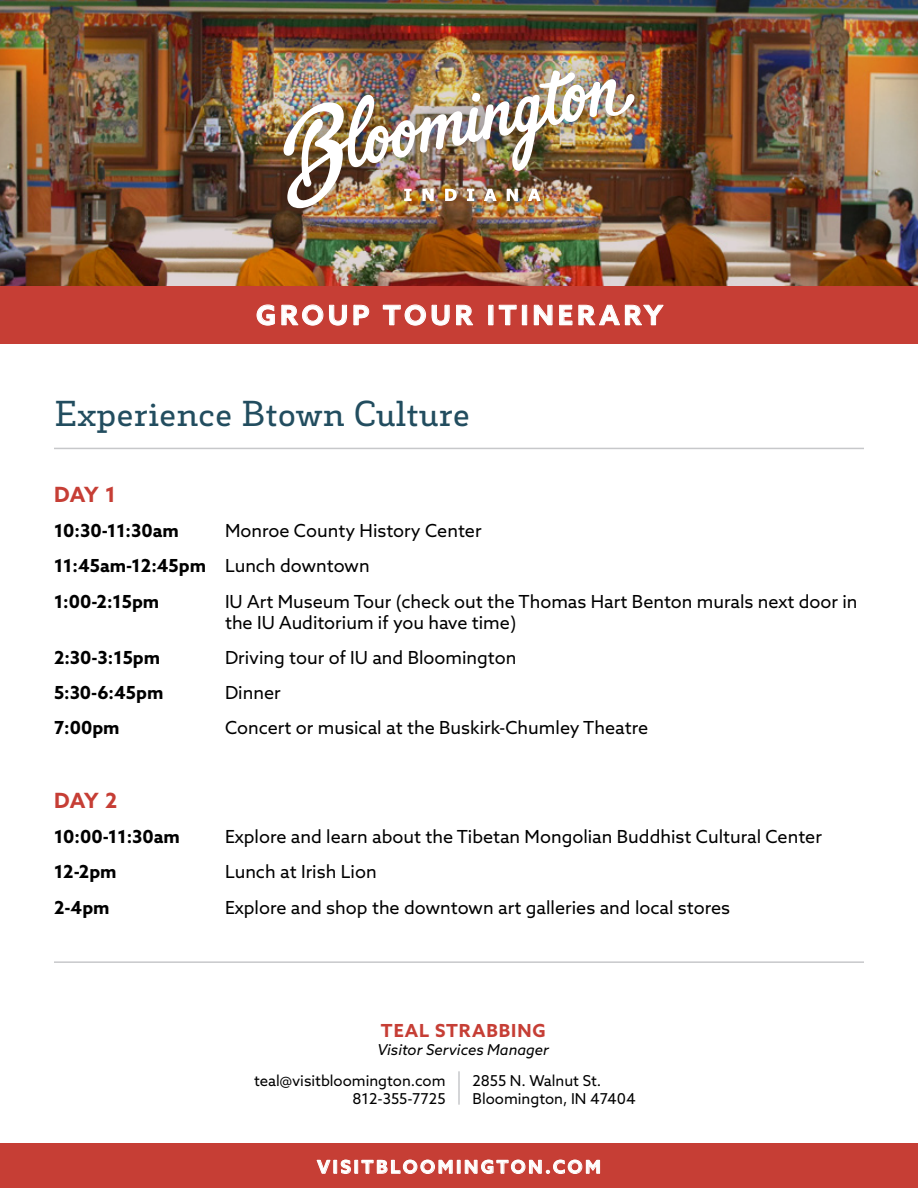
<style>
.page{position:relative;width:918px;height:1188px;background:#fff}
.page>*{position:absolute;margin:0;border:0;box-sizing:border-box;transform-origin:0 0}
.t1{font:600 34.5px "Decour";color:#224d5f}
.t2{font:700 27px "Azo Sans";letter-spacing:.15em;color:#fff}
.t3{font:700 21px "Azo Sans";letter-spacing:-.025em;color:#c63e35}
.t4{font:18px/35.1px "Azo Sans";color:#000}
.t5{font:700 18px "Azo Sans";color:#000}
.t6{font:700 18px "Azo Sans";letter-spacing:.15em;color:#fff}
.t7{font:700 18px "Azo Sans";letter-spacing:.05em;color:#c63e35}
.t8{font:15px/18px "Azo Sans";color:#000}
.t9{font:italic 15px "Azo Sans";color:#000}
.s1{font-weight:700}
</style>
<div class="page">
<div style="left:0;top:286px;width:918px;height:58px;background:#c63e35"></div>
<div style="left:0;top:1144px;width:918px;height:44px;background:#c63e35"></div>
<svg style="left:256px;top:304px;width:19px;height:22px"></svg>
<svg style="left:281px;top:304px;width:66px;height:22px"></svg>
<svg style="left:353px;top:304px;width:16px;height:22px"></svg>
<svg style="left:383px;top:304px;width:67px;height:22px"></svg>
<svg style="left:456px;top:305px;width:18px;height:21px"></svg>
<div style="left:488px;top:305px;width:5px;height:20px;border:1px solid #fff"></div>
<svg style="left:499px;top:305px;width:18px;height:21px"></svg>
<div style="left:522px;top:305px;width:5px;height:20px;border:1px solid #fff"></div>
<svg style="left:534px;top:304px;width:19px;height:22px"></svg>
<svg style="left:559px;top:304px;width:105px;height:22px"></svg>
<img style="left:0;top:0;width:918px;height:286px">
<div style="left:266px;top:53px;width:387px;height:173px;background:#000;opacity:.4"></div>
<img style="left:284px;top:70px;width:350px;height:138px">
<svg style="left:404px;top:189px;width:8px;height:12px"></svg>
<svg style="left:422px;top:189px;width:12px;height:12px"></svg>
<svg style="left:445px;top:189px;width:12px;height:12px"></svg>
<svg style="left:467px;top:189px;width:7px;height:12px"></svg>
<svg style="left:484px;top:189px;width:13px;height:12px"></svg>
<svg style="left:507px;top:189px;width:11px;height:12px"></svg>
<svg style="left:528px;top:189px;width:13px;height:12px"></svg>
<hr style="left:54px;top:448px;width:810px;height:1px;background:#c7c8ca">
<hr style="left:54px;top:961px;width:810px;height:2px;background:#c7c8ca">
<hr style="left:458px;top:1071px;width:2px;height:34px;background:#c7c8ca">
<svg style="left:317px;top:1160px;width:14px;height:14px"></svg>
<div style="left:334px;top:1160px;width:3px;height:14px;border:1px solid #fff"></div>
<svg style="left:341px;top:1160px;width:10px;height:14px"></svg>
<div style="left:355px;top:1160px;width:3px;height:14px;border:1px solid #fff"></div>
<svg style="left:361px;top:1160px;width:92px;height:14px"></svg>
<div style="left:457px;top:1160px;width:3px;height:14px;border:1px solid #fff"></div>
<svg style="left:465px;top:1160px;width:135px;height:14px"></svg>
<h2 class="t2" style="left:256px;top:297px;width:408px">GROUP TOUR ITINERARY</h2>
<h1 class="t1" style="left:54px;top:392px;width:418px">Experience Btown Culture</h1>
<p class="t3" style="left:54px;top:481px;width:64px">DAY 1</p>
<p class="t5" style="left:54px;top:519px;width:126px">10:30-11:30am</p>
<p class="t4" style="left:54px;top:513px;width:429px;text-indent:171px">Monroe County History Center<br><span class="s1">11:45am-12:45pm</span> Lunch downtown<br><span class="s1">1:00-2:15pm</span></p>
<p class="t4" style="left:225px;top:590px;width:634px;line-height:21.6px">IU Art Museum Tour (check out the Thomas Hart Benton murals next door in the IU Auditorium if you have time)</p>
<p class="t5" style="left:54px;top:646px;width:108px">2:30-3:15pm</p>
<p class="t4" style="left:225px;top:640px;width:293px">Driving tour of IU and Bloomington</p>
<p class="t5" style="left:54px;top:681px;width:111px">5:30-6:45pm</p>
<p class="t4" style="left:225px;top:675px;width:57px">Dinner</p>
<p class="t5" style="left:54px;top:716px;width:67px">7:00pm</p>
<p class="t4" style="left:225px;top:710px;width:425px">Concert or musical at the Buskirk-Chumley Theatre</p>
<p class="t3" style="left:54px;top:787px;width:65px">DAY 2</p>
<p class="t5" style="left:54px;top:825px;width:127px">10:00-11:30am</p>
<p class="t4" style="left:225px;top:819px;width:598px">Explore and learn about the Tibetan Mongolian Buddhist Cultural Center</p>
<p class="t5" style="left:54px;top:860px;width:64px">12-2pm</p>
<p class="t4" style="left:225px;top:854px;width:153px">Lunch at Irish Lion</p>
<p class="t5" style="left:54px;top:895px;width:57px">2-4pm</p>
<p class="t4" style="left:225px;top:889px;width:507px">Explore and shop the downtown art galleries and local stores</p>
<p class="t7" style="left:381px;top:1018px;width:166px">TEAL STRABBING</p>
<p class="t9" style="left:377px;top:1040px;width:173px">Visitor Services Manager</p>
<p class="t8" style="left:254px;top:1071px;width:193px;text-align:right">teal@visitbloomington.com<br>812-355-7725</p>
<p class="t8" style="left:472px;top:1071px;width:165px">2855 N. Walnut St.<br>Bloomington, IN 47404</p>
<p class="t6" style="left:317px;top:1155px;width:285px">VISITBLOOMINGTON.COM</p>
</div>
